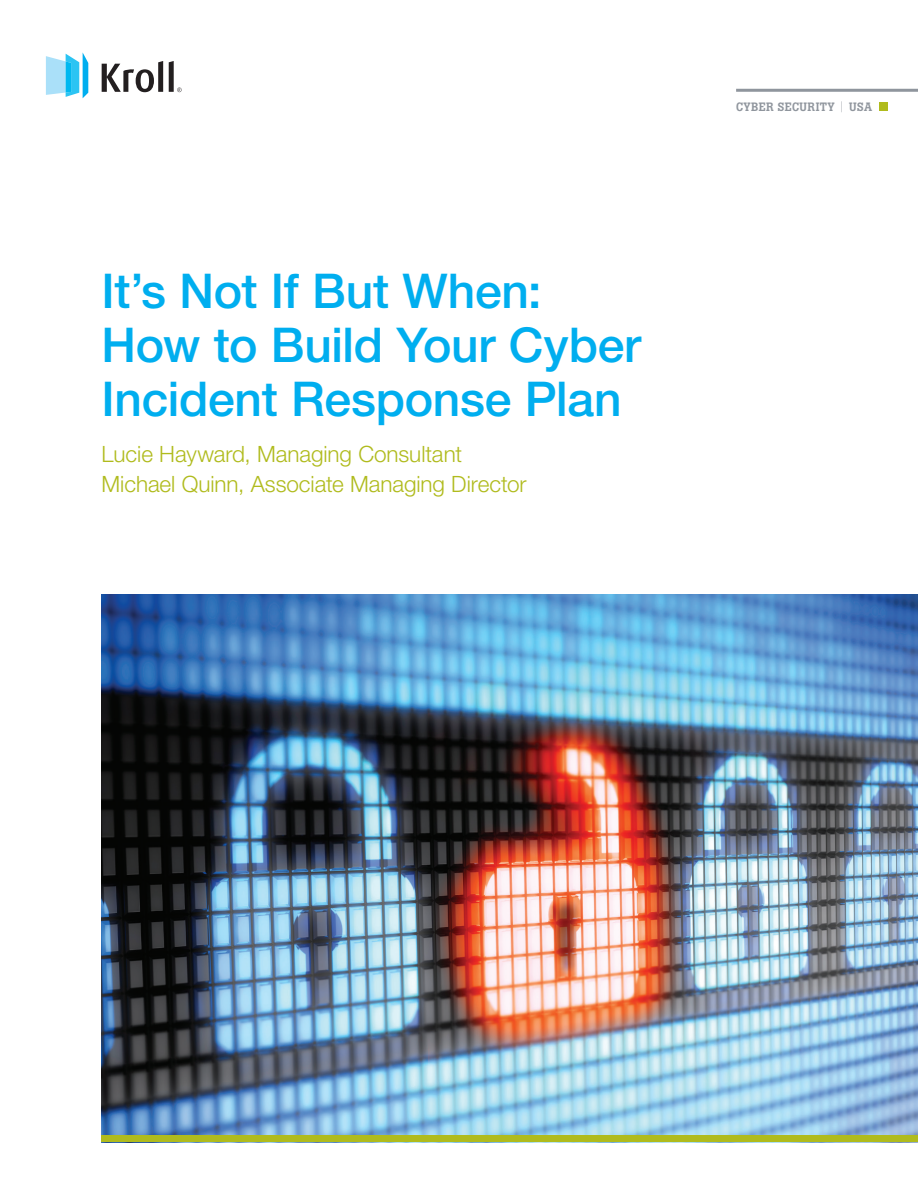
<style>
.page{position:relative;width:918px;height:1188px;background:#fff}
.page>*{position:absolute;margin:0;border:0;box-sizing:border-box;transform-origin:0 0}
.t1{font:500 48px/54px "Helvetica Neue LT Std";letter-spacing:-.005em;color:#00aeef}
.t2{font:300 22.5px/30px "Helvetica Neue LT Std";letter-spacing:-.005em;color:#b0bb1d}
.t3{font:500 12px "Boton BQ";letter-spacing:.025em;color:#8f959d}
.s1{font-weight:300}
</style>
<div class="page">
<svg style="left:46px;top:52px;width:42px;height:46px"></svg>
<svg style="left:102px;top:61px;width:80px;height:31px"></svg>
<hr style="left:736px;top:89px;width:182px;height:3px;background:#8f959d">
<div style="left:879px;top:102px;width:9px;height:9px;background:#b0bb1d"></div>
<img style="left:102px;top:594px;width:816px;height:542px">
<div style="left:102px;top:1136px;width:816px;height:6px;background:#b0bb1d"></div>
<p class="t1" style="left:102px;top:264px;width:541px">It’s Not If But When:<br>How to Build Your Cyber<br>Incident Response Plan</p>
<p class="t2" style="left:102px;top:439px;width:426px">Lucie Hayward, Managing Consultant<br>Michael Quinn, Associate Managing Director</p>
<p class="t3" style="left:736px;top:100px;width:138px">CYBER SECURITY <span class="s1">|</span> USA</p>
</div>
